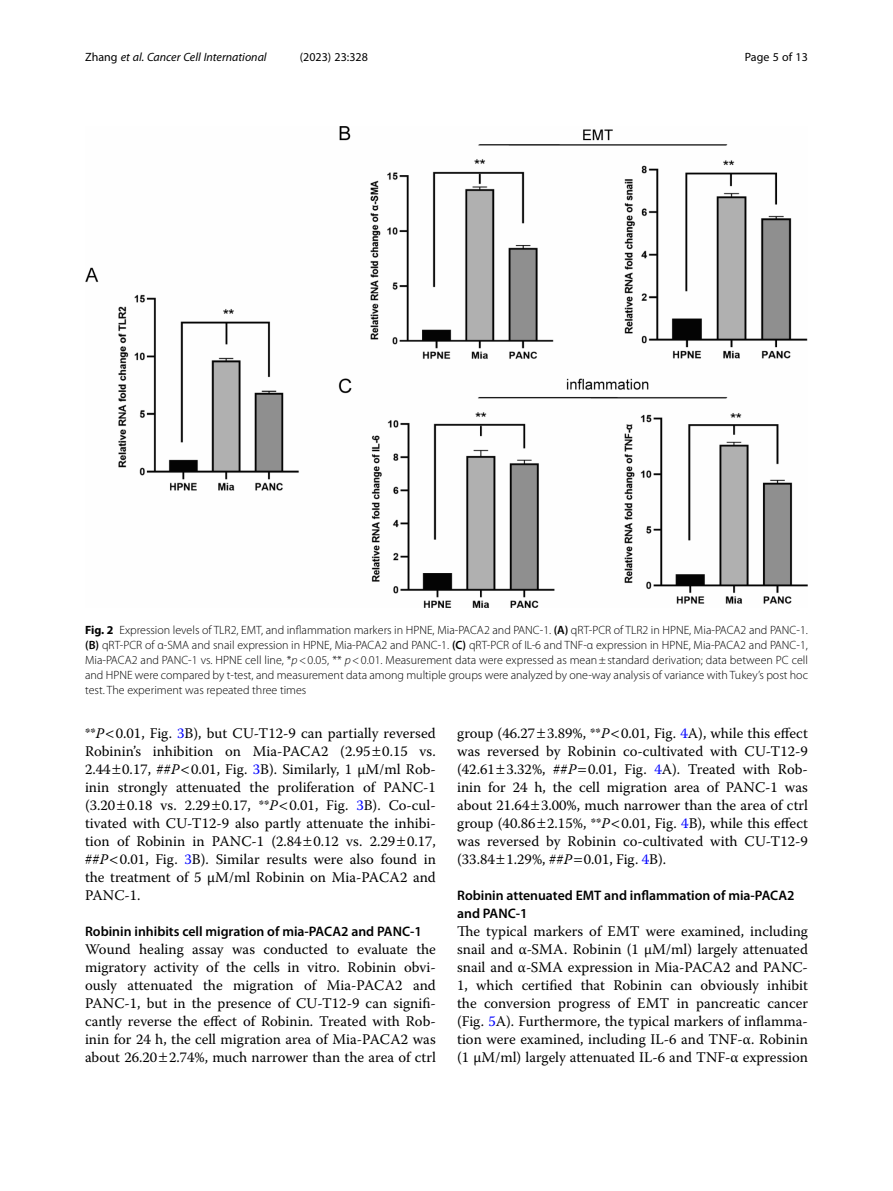
<style>
.page{position:relative;width:893px;height:1191px;background:#fff}
.page>*{position:absolute;margin:0;border:0;box-sizing:border-box;transform-origin:0 0}
.Body_Text{font:14.7px/18px "Warnock Pro";color:#000;text-align:justify}
.Body_Text_Indent{font:14.7px/18px "Warnock Pro";color:#000;text-align:justify}
.Head_2{font:600 13.8px/18px "Myriad Pro";color:#000}
.Figure_Caption{font:300 12px/15px "Myriad Pro";color:#000;text-align:justify}
.t1{font:italic 12px "Myriad Pro";color:#000}
.t2{font:12px "Myriad Pro";color:#000}
.s1{font-style:normal}
.s2{font-weight:700}
.s3{font-weight:600}
.s4{font-style:italic}
.s5{color:#00f}
</style>
<div class="page">
<img style="left:85px;top:126px;width:723px;height:481px">
<p class="t1" style="left:85px;top:50px;width:183px"><span class="s1">Zhang</span> et al. Cancer Cell International</p>
<p class="t2" style="left:300px;top:50px;width:70px">(2023) 23:328</p>
<p class="t2" style="left:745px;top:50px;width:65px">Page 5 of 13</p>
<p class="Figure_Caption" style="left:85px;top:623px;width:724px"><span class="s2">Fig. 2</span> Expression levels of TLR2, EMT, and inflammation markers in HPNE, Mia-PACA2 and PANC-1. <span class="s3">(A)</span> qRT-PCR of TLR2 in HPNE, Mia-PACA2 and PANC-1. <span class="s3">(B)</span> qRT-PCR of α-SMA and snail expression in HPNE, Mia-PACA2 and PANC-1. <span class="s3">(C)</span> qRT-PCR of IL-6 and TNF-α expression in HPNE, Mia-PACA2 and PANC-1, Mia-PACA2 and PANC-1 vs. HPNE cell line, *<span class="s4">p</span>&lt;0.05, ** <span class="s4">p</span>&lt;0.01. Measurement data were expressed as mean±standard derivation; data between PC cell and HPNE were compared by t-test, and measurement data among multiple groups were analyzed by one-way analysis of variance with Tukey’s post hoc test. The experiment was repeated three times</p>
<p class="Body_Text_Indent" style="left:85px;top:724px;width:352px">**<span class="s4">P</span> 0.01, Fig. <span class="s5">3</span>B), but CU-T12-9 can partially reversed Robinin’s inhibition on Mia-PACA2 (2.95 0.15 vs.<br>2.44 0.17, ##<span class="s4">P</span> 0.01, Fig. <span class="s5">3</span>B). Similarly, 1 µM/ml Rob&shy;inin strongly attenuated the proliferation of PANC-1 (3.20 0.18 vs. 2.29 0.17, **<span class="s4">P</span> 0.01, Fig. <span class="s5">3</span>B). Co-cul&shy;tivated with CU-T12-9 also partly attenuate the inhibi&shy;tion of Robinin in PANC-1 (2.84 0.12 vs. 2.29 0.17, ##<span class="s4">P</span> 0.01, Fig. <span class="s5">3</span>B). Similar results were also found in the treatment of 5 µM/ml Robinin on Mia-PACA2 and PANC-1.</p>
<p class="Head_2" style="left:85px;top:922px;width:338px">Robinin inhibits cell migration of mia-PACA2 and PANC-1</p>
<p class="Body_Text" style="left:85px;top:940px;width:352px">Wound healing assay was conducted to evaluate the migratory activity of the cells in vitro. Robinin obvi&shy;ously attenuated the migration of Mia-PACA2 and PANC-1, but in the presence of CU-T12-9 can signifi&shy;cantly reverse the effect of Robinin. Treated with Rob&shy;inin for 24 h, the cell migration area of Mia-PACA2 was about 26.20 2.74%, much narrower than the area of ctrl</p>
<p class="Body_Text" style="left:457px;top:724px;width:352px">group (46.27 3.89%, **<span class="s4">P</span> 0.01, Fig. <span class="s5">4</span>A), while this effect was reversed by Robinin co-cultivated with CU-T12-9 (42.61 3.32%, ##<span class="s4">P</span> 0.01, Fig. <span class="s5">4</span>A). Treated with Rob&shy;inin for 24 h, the cell migration area of PANC-1 was about 21.64 3.00%, much narrower than the area of ctrl group (40.86 2.15%, **<span class="s4">P</span> 0.01, Fig. <span class="s5">4</span>B), while this effect was reversed by Robinin co-cultivated with CU-T12-9 (33.84 1.29%, ##<span class="s4">P</span> 0.01, Fig. <span class="s5">4</span>B).</p>
<p class="Head_2" style="left:457px;top:886px;width:339px">Robinin attenuated EMT and inflammation of mia-PACA2 and PANC-1</p>
<p class="Body_Text" style="left:457px;top:922px;width:352px">The typical markers of EMT were examined, including snail and α-SMA. Robinin (1 µM/ml) largely attenuated snail and α-SMA expression in Mia-PACA2 and PANC-1, which certified that Robinin can obviously inhibit the conversion progress of EMT in pancreatic cancer (Fig. <span class="s5">5</span>A). Furthermore, the typical markers of inflamma&shy;tion were examined, including IL-6 and TNF-α. Robinin (1 µM/ml) largely attenuated IL-6 and TNF-α expression</p>
</div>
